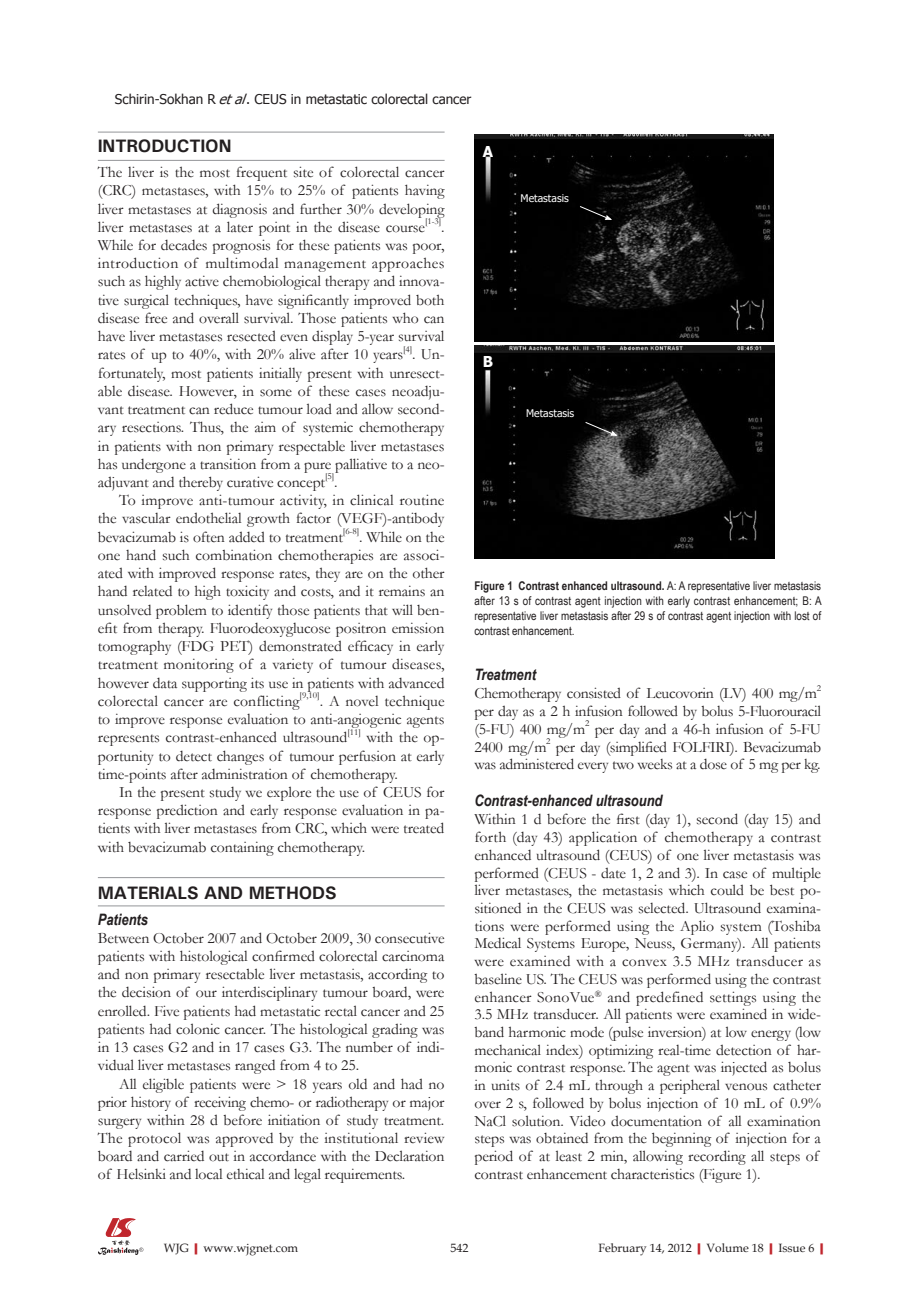
<style>
.page{position:relative;width:919px;height:1289px;background:#fff}
.page>*{position:absolute;margin:0;border:0;box-sizing:border-box;transform-origin:0 0}
.一级标题{font:700 18px "Univers";letter-spacing:-.01em;color:#231f20}
.正文{font:15.75px/17.7px "Garamond";letter-spacing:-.005em;color:#231f20;text-align:justify}
.正文缩进{font:15.75px/18.3px "Garamond";letter-spacing:-.005em;color:#231f20;text-align:justify}
.二级标题{font:italic 700 15.75px "Arial Narrow";color:#231f20}
.Tahoma-7{font:700 15px "Tahoma";color:#fff}
.t1{font:13.5px "Tahoma";color:#231f20}
.照片说明{font:12px/15px "Arial Narrow";color:#231f20;text-align:justify}
.t2{font:12px "Book Antiqua";color:#231f20}
.照片中文字{font:10.5px "Tahoma";color:#fff}
.正文缩进-2{font:9.15px "Garamond";color:#231f20}
.正文-2{font:9.15px "Garamond";color:#231f20}
.s1{font-style:italic}
.s2{font-weight:700}
.s3{font-weight:700;color:#c0262d}
</style>
<div class="page">
<svg style="left:98px;top:1218px;width:45px;height:36px"></svg>
<img style="left:474px;top:135px;width:300px;height:206px">
<img style="left:474px;top:345px;width:300px;height:213px">
<svg style="left:579px;top:206px;width:32px;height:14px"></svg>
<svg style="left:585px;top:422px;width:32px;height:14px"></svg>
<hr style="left:98px;top:132px;width:346px;height:1px;background:#939598">
<hr style="left:98px;top:160px;width:346px;height:1px;background:#939598">
<hr style="left:98px;top:877px;width:346px;height:1px;background:#939598">
<hr style="left:98px;top:905px;width:346px;height:1px;background:#939598">
<p class="t1" style="left:115px;top:90px;width:358px">Schirin-Sokhan R <span class="s1">etal</span>. CEUS in metastatic colorectal cancer</p>
<p class="一级标题" style="left:98px;top:135px;width:135px">INTRODUCTION</p>
<p class="正文" style="left:98px;top:162px;width:348px;line-height:18.3px">The liver is the most frequent site of colorectal cancer (CRC) metastases, with 15% to 25% of patients having liver metastases at diagnosis and further 30% developing liver metastases at a later point in the disease course</p>
<p class="正文-2" style="left:425px;top:215px;width:18px">[1-3]</p>
<p class="正文" style="left:98px;top:217px;width:348px;line-height:18.1px;text-indent:343px">.<br>While for decades prognosis for these patients was poor, introduction of multimodal management approaches such as highly active chemobiological therapy and innova&shy;tive surgical techniques, have significantly improved both disease free and overall survival. Those patients who can have liver metastases resected even display 5-year survival rates of up to 40%, with 20% alive after 10 years</p>
<p class="正文-2" style="left:403px;top:343px;width:11px">[4]</p>
<p class="正文" style="left:98px;top:345px;width:348px;line-height:18.1px;text-indent:314px">. Un&shy;fortunately, most patients initially present with unresect&shy;able disease. However, in some of these cases neoadju&shy;vant treatment can reduce tumour load and allow second&shy;ary resections. Thus, the aim of systemic chemotherapy in patients with non primary respectable liver metastases has undergone a transition from a pure palliative to a neo&shy;adjuvant and thereby curative concept</p>
<p class="正文-2" style="left:325px;top:470px;width:11px">[5]</p>
<p class="正文" style="left:334px;top:473px;width:5px">.</p>
<p class="正文缩进" style="left:98px;top:491px;width:348px;text-indent:21px">To improve anti-tumour activity, in clinical routine the vascular endothelial growth factor (VEGF)-antibody bevacizumab is often added to treatment</p>
<p class="正文缩进-2" style="left:343px;top:525px;width:18px">[6-8]</p>
<p class="正文缩进" style="left:98px;top:527px;width:348px;text-indent:261px">. While on the one hand such combination chemotherapies are associ&shy;ated with improved response rates, they are on the other hand related to high toxicity and costs, and it remains an unsolved problem to identify those patients that will ben&shy;efit from therapy. Fluorodeoxyglucose positron emission tomography (FDG PET) demonstrated efficacy in early treatment monitoring of a variety of tumour diseases, however data supporting its use in patients with advanced colorectal cancer are conflicting</p>
<p class="正文缩进-2" style="left:299px;top:689px;width:22px">[9,10]</p>
<p class="正文缩进" style="left:98px;top:691px;width:348px;text-indent:222px">. A novel technique to improve response evaluation to anti-angiogenic agents represents contrast-enhanced ultrasound</p>
<p class="正文缩进-2" style="left:347px;top:725px;width:15px">[11]</p>
<p class="正文缩进" style="left:98px;top:727px;width:348px;text-indent:269px">with the op&shy;portunity to detect changes of tumour perfusion at early time-points after administration of chemotherapy.</p>
<p class="正文缩进" style="left:98px;top:782px;width:348px;text-indent:21px">In the present study we explore the use of CEUS for response prediction and early response evaluation in pa&shy;tients with liver metastases from CRC, which were treated with bevacizumab containing chemotherapy.</p>
<p class="一级标题" style="left:98px;top:881px;width:240px">MATERIALS AND METHODS</p>
<p class="二级标题" style="left:98px;top:907px;width:52px">Patients</p>
<p class="正文" style="left:98px;top:928px;width:348px;line-height:18.3px">Between October 2007 and October 2009, 30 consecutive patients with histological confirmed colorectal carcinoma and non primary resectable liver metastasis, according to the decision of our interdisciplinary tumour board, were enrolled. Five patients had metastatic rectal cancer and 25 patients had colonic cancer. The histological grading was in 13 cases G2 and in 17 cases G3. The number of indi&shy;vidual liver metastases ranged from 4 to 25.</p>
<p class="正文缩进" style="left:98px;top:1074px;width:348px;text-indent:21px">All eligible patients were &gt; 18 years old and had no prior history of receiving chemo- or radiotherapy or major surgery within 28 d before initiation of study treatment.<br>The protocol was approved by the institutional review board and carried out in accordance with the Declaration of Helsinki and local ethical and legal requirements.</p>
<p class="Tahoma-7" style="left:483px;top:140px;width:12px">A</p>
<p class="照片中文字" style="left:520px;top:191px;width:50px">Metastasis</p>
<p class="Tahoma-7" style="left:483px;top:351px;width:12px">B</p>
<p class="照片中文字" style="left:526px;top:406px;width:50px">Metastasis</p>
<p class="照片说明" style="left:474px;top:577px;width:349px"><span class="s2">Figure 1 Contrast enhanced ultrasound.</span> A: A representative liver metastasis after 13 s of contrast agent injection with early contrast enhancement; B: A representative liver metastasis after 29 s of contrast agent injection with lost of contrast enhancement.</p>
<p class="二级标题" style="left:474px;top:663px;width:63px">Treatment</p>
<p class="正文" style="left:474px;top:684px;width:344px">Chemotherapy consisted of Leucovorin (LV) 400 mg/m</p>
<p class="正文-2" style="left:816px;top:681px;width:6px">2</p>
<p class="正文" style="left:474px;top:702px;width:348px">per day as a 2 h infusion followed by bolus 5-Fluorouracil (5-FU) 400 mg/m</p>
<p class="正文-2" style="left:585px;top:717px;width:6px">2</p>
<p class="正文" style="left:594px;top:719px;width:228px">per day and a 46-h infusion of 5-FU</p>
<p class="正文" style="left:474px;top:737px;width:74px">2400 mg/m</p>
<p class="正文-2" style="left:546px;top:735px;width:6px">2</p>
<p class="正文" style="left:474px;top:737px;width:348px;text-align:right">per day (simplified FOLFIRI). Bevacizumab<br>was administered every two weeks at a dose of 5 mg per kg.</p>
<p class="二级标题" style="left:474px;top:789px;width:190px">Contrast-enhanced ultrasound</p>
<p class="正文" style="left:474px;top:810px;width:348px;text-align:left">Within 1 d before the first (day 1), second (day 15) and forth (day 43) application of chemotherapy a contrast enhanced ultrasound (CEUS) of one liver metastasis was performed (CEUS - date 1, 2 and 3). In case of multiple liver metastases, the metastasis which could be best po&shy;sitioned in the CEUS was selected. Ultrasound examina&shy;tions were performed using the Aplio system (Toshiba Medical Systems Europe, Neuss, Germany). All patients were examined with a convex 3.5 MHz transducer as baseline US. The CEUS was performed using the contrast enhancer SonoVue<sup>®</sup> and predefined settings using the 3.5 MHz transducer. All patients were examined in wide&shy;band harmonic mode (pulse inversion) at low energy (low mechanical index) optimizing real-time detection of har&shy;monic contrast response. The agent was injected as bolus in units of 2.4 mL through a peripheral venous catheter over 2 s, followed by bolus injection of 10 mL of 0.9% NaCl solution. Video documentation of all examination steps was obtained from the beginning of injection for a period of at least 2 min, allowing recording all steps of contrast enhancement characteristics (Figure 1).</p>
<p class="t2" style="left:164px;top:1239px;width:136px">WJG<span class="s3">|</span>www.wjgnet.com</p>
<p class="t2" style="left:450px;top:1239px;width:19px">542</p>
<p class="t2" style="left:598px;top:1239px;width:232px">February 14, 2012<span class="s3">|</span>Volume 18<span class="s3">|</span>Issue 6<span class="s3">|</span></p>
</div>
